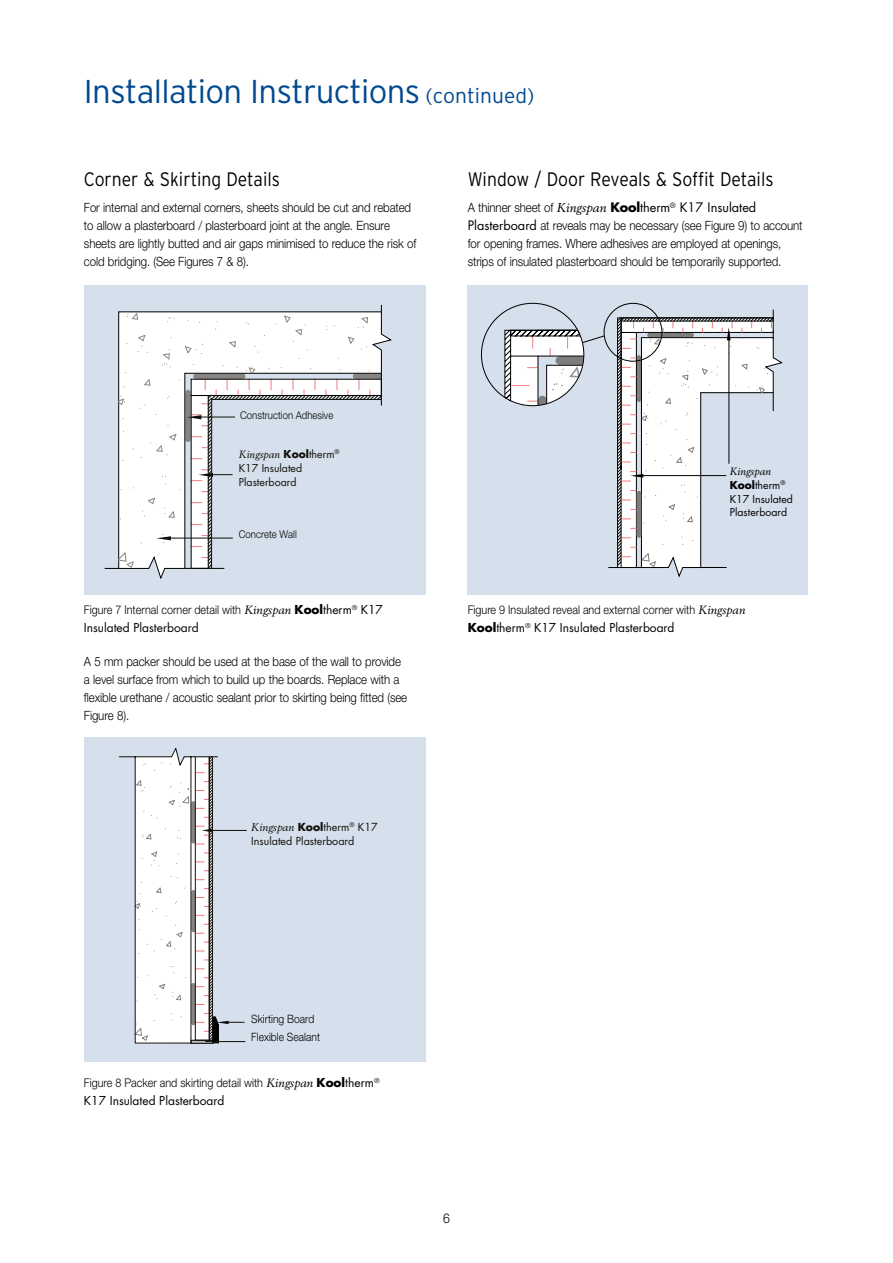
<style>
.page{position:relative;width:893px;height:1263px;background:#fff}
.page>*{position:absolute;margin:0;border:0;box-sizing:border-box;transform-origin:0 0}
.t1{font:300 33px "Interstate";letter-spacing:-.02em;color:#004990}
.t2{font:300 19.5px "Interstate";color:#000;scale:.9 1}
.t3{font:300 13.5px "Helvetica Neue";color:#000;scale:.9 1}
.t4{font:300 12.75px/18px "Helvetica Neue";letter-spacing:-.01em;color:#000;scale:.9 1}
.t5{font:12.75px "Futura";color:#000}
.t6{font:300 12px "Helvetica Neue";color:#000;scale:.9 1}
.t7{font:12px "Futura";color:#000}
.t8{font:300 11.55px/18.1px "Helvetica Neue";color:#000;scale:.9 1}
.t9{font:italic 11.1px "Berling";color:#12100b}
.t10{font:10.8px "Futura";color:#12100b}
.t11{font:10.65px/13.8px "Futura";color:#000002}
.t12{font:300 10.65px "Helvetica Neue";color:#000;scale:.9 1}
.t13{font:10.65px/14.2px "Futura";color:#12100b}
.t14{font:italic 10.65px "Berling";color:#12100b}
.t15{font:italic 10.65px "Berling";color:#000002}
.s1{font-size:21px}
.s2{font-family:"Helvetica Neue";font-weight:300}
.s3{font-family:"Berling";font-style:italic}
.s4{font-weight:700}
.s5{font-family:"Futura";font-weight:400}
.s6{font-family:"Futura";font-weight:700;font-style:normal}
.s7{font-family:"Futura";font-style:normal}
.s8{font-family:"Berling";font-weight:400;font-style:italic}
.s9{font-family:"Futura";font-weight:700}
.s10{font-family:"Futura";font-weight:700;font-style:normal;font-size:10.8px}
.s11{font-family:"Futura";font-style:normal;font-size:10.8px}
</style>
<div class="page">
<div style="left:84px;top:285px;width:341px;height:310px;background:#d5e0ec"></div>
<svg style="left:105px;top:305px;width:277px;height:264px"></svg>
<hr style="left:164px;top:538px;width:69px;height:1px;background:#12100b">
<div style="left:84px;top:738px;width:341px;height:324px;background:#d5e0ec"></div>
<hr style="left:211px;top:830px;width:35px;height:1px;background:#12100b">
<svg style="left:119px;top:748px;width:125px;height:296px"></svg>
<hr style="left:212px;top:757px;width:1px;height:283px;background:#12100b">
<hr style="left:206px;top:1041px;width:39px;height:1px;background:#12100b">
<div style="left:468px;top:285px;width:340px;height:310px;background:#d5e0ec"></div>
<svg style="left:482px;top:303px;width:301px;height:275px"></svg>
<h1 class="t1" style="left:84px;top:73px;width:452px">Installation Instructions <span class="s1">(continued)</span></h1>
<h2 class="t2" style="left:84px;top:168px;width:219px">Corner &amp; Skirting Details</h2>
<p class="t4" style="left:84px;top:199px;width:371px">For internal and external corners, sheets should be cut and rebated to allow a plasterboard / plasterboard joint at the angle. Ensure sheets are lightly butted and air gaps minimised to reduce the risk of cold bridging. (See Figures 7 &amp; 8).</p>
<h2 class="t2" style="left:468px;top:168px;width:341px">Window / Door Reveals &amp; Soffit Details</h2>
<p class="t5" style="left:468px;top:199px;width:290px"><span class="s2">A thinner sheet of</span> <span class="s3">Kingspan</span> <span class="s4">Kool</span>therm<sup>®</sup> K17 Insulated</p>
<p class="t4" style="left:468px;top:217px;width:374px"><span class="s5">Plasterboard</span> at reveals may be necessary (see Figure 9) to account for opening frames. Where adhesives are employed at openings, strips of insulated plasterboard should be temporarily supported.</p>
<p class="t12" style="left:240px;top:409px;width:105px">Construction Adhesive</p>
<p class="t14" style="left:239px;top:448px;width:102px">Kingspan <span class="s6">Kool</span><span class="s7">therm</span><sup>®</sup></p>
<p class="t13" style="left:239px;top:461px;width:65px">K17 Insulated<br>Plasterboard</p>
<p class="t12" style="left:239px;top:528px;width:66px">Concrete Wall</p>
<p class="t6" style="left:84px;top:603px;width:334px">Figure 7 Internal corner detail with <span class="s8">Kingspan</span> <span class="s9">Kool</span><span class="s5">therm</span><sup>®</sup> <span class="s5">K17</span></p>
<p class="t7" style="left:84px;top:620px;width:116px">Insulated Plasterboard</p>
<p class="t4" style="left:84px;top:652px;width:361px">A 5 mm packer should be used at the base of the wall to provide a level surface from which to build up the boards. Replace with a flexible urethane / acoustic sealant prior to skirting being fitted (see Figure 8).</p>
<p class="t9" style="left:251px;top:820px;width:128px">Kingspan <span class="s10">Kool</span><span class="s11">therm</span><sup>®</sup> <span class="s11">K17</span></p>
<p class="t10" style="left:251px;top:834px;width:105px">Insulated Plasterboard</p>
<p class="t15" style="left:730px;top:465px;width:43px">Kingspan</p>
<p class="t11" style="left:730px;top:478px;width:65px"><span class="s4">Kool</span>therm<sup>®<br></sup>K17 Insulated<br>Plasterboard</p>
<p class="t6" style="left:468px;top:603px;width:310px">Figure 9 Insulated reveal and external corner with <span class="s8">Kingspan</span></p>
<p class="t7" style="left:468px;top:620px;width:208px"><span class="s4">Kool</span>therm<sup>®</sup> K17 Insulated Plasterboard</p>
<p class="t8" style="left:251px;top:1009px;width:78px">Skirting Board<br>Flexible Sealant</p>
<p class="t6" style="left:84px;top:1075px;width:330px">Figure 8 Packer and skirting detail with <span class="s8">Kingspan</span> <span class="s9">Kool</span><span class="s5">therm</span><sup>®</sup></p>
<p class="t7" style="left:84px;top:1092px;width:142px">K17 Insulated Plasterboard</p>
<p class="t3" style="left:443px;top:1209px;width:9px">6</p>
</div>
